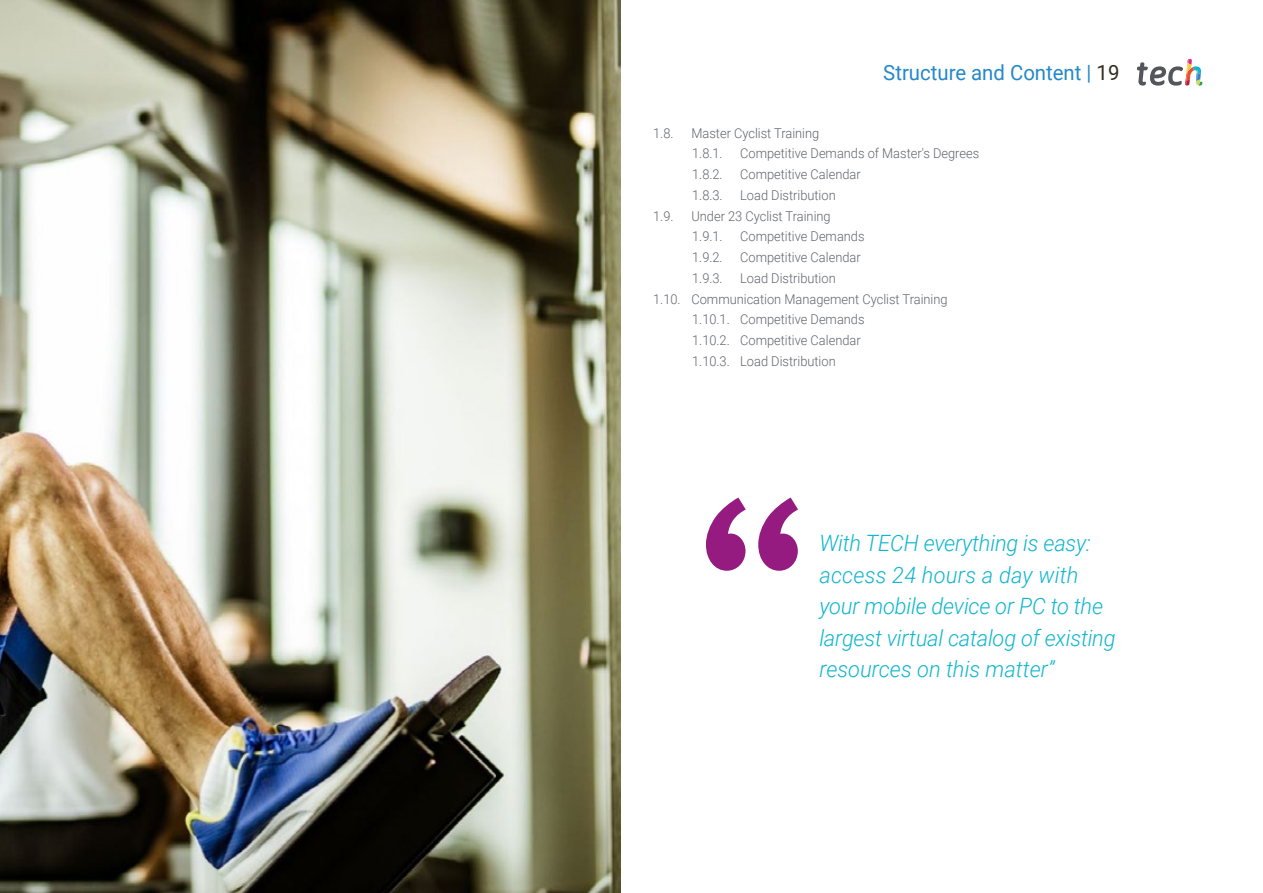
<style>
.page{position:relative;width:1263px;height:893px;background:#fff}
.page>*{position:absolute;margin:0;border:0;box-sizing:border-box;transform-origin:0 0}
.t1{font:italic 300 22.5px/31.5px "Roboto";letter-spacing:-.01em;color:#0fb6cf}
.t2{font:21px "Roboto";color:#2488c9}
.t3{font:300 13.5px/20.7px "Roboto";color:#61646a;scale:.95 1}
.s1{color:#312e20}
</style>
<div class="page">
<img style="left:0;top:0;width:621px;height:893px">
<svg style="left:1137px;top:59px;width:65px;height:27px"></svg>
<svg style="left:706px;top:497px;width:92px;height:74px"></svg>
<h2 class="t2" style="left:883px;top:57px;width:238px">Structure and Content | <span class="s1">19</span></h2>
<p class="t3" style="left:653px;top:122px;width:23px">1.8.</p>
<p class="t3" style="left:691px;top:122px;width:136px">Master Cyclist Training<br>1.8.1.</p>
<p class="t3" style="left:740px;top:143px;width:253px">Competitive Demands of Master's Degrees</p>
<p class="t3" style="left:692px;top:164px;width:34px">1.8.2.</p>
<p class="t3" style="left:740px;top:164px;width:128px">Competitive Calendar</p>
<p class="t3" style="left:692px;top:184px;width:34px">1.8.3.</p>
<p class="t3" style="left:740px;top:184px;width:102px">Load Distribution</p>
<p class="t3" style="left:653px;top:205px;width:23px">1.9.</p>
<p class="t3" style="left:691px;top:205px;width:148px">Under 23 Cyclist Training<br>1.9.1.</p>
<p class="t3" style="left:740px;top:226px;width:132px">Competitive Demands</p>
<p class="t3" style="left:692px;top:247px;width:34px">1.9.2.</p>
<p class="t3" style="left:740px;top:247px;width:128px">Competitive Calendar</p>
<p class="t3" style="left:692px;top:267px;width:34px">1.9.3.</p>
<p class="t3" style="left:740px;top:267px;width:102px">Load Distribution</p>
<p class="t3" style="left:653px;top:288px;width:311px">1.10. Communication Management Cyclist Training</p>
<p class="t3" style="left:692px;top:309px;width:183px">1.10.1. Competitive Demands</p>
<p class="t3" style="left:692px;top:330px;width:179px">1.10.2. Competitive Calendar</p>
<p class="t3" style="left:692px;top:350px;width:153px">1.10.3. Load Distribution</p>
<h1 class="t1" style="left:819px;top:526px;width:298px">With TECH everything is easy: access 24 hours a day with your mobile device or PC to the largest virtual catalog of existing resources on this matter”</h1>
</div>
